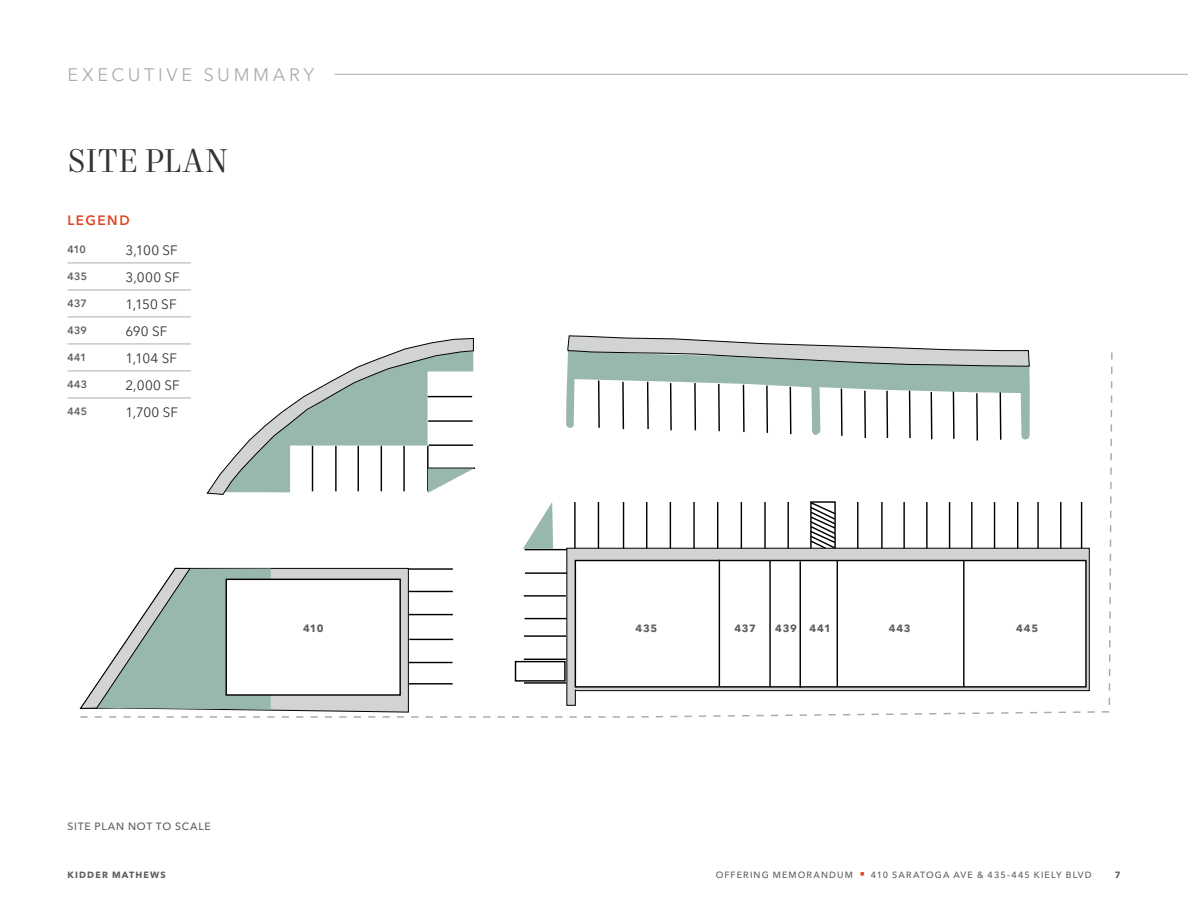
<style>
.page{position:relative;width:1188px;height:918px;background:#fff}
.page>*{position:absolute;margin:0;border:0;box-sizing:border-box;transform-origin:0 0}
.t1{font:33px "Mort Modern 08";color:#323335}
.t2{font:18px "Avenir Next LT Pro";letter-spacing:.2em;color:#afabac}
.t3{font:13.5px "Avenir Next LT Pro";letter-spacing:.01em;color:#323335}
.t4{font:600 13.5px "Avenir Next LT Pro";letter-spacing:.115em;color:#de4726}
.t5{font:700 10.5px "Avenir Next LT Pro";letter-spacing:.075em;color:#5f5d5e}
.t6{font:600 10.5px "Avenir Next LT Pro";letter-spacing:.025em;color:#5f5d5e}
.t7{font:500 10.5px "Avenir Next LT Pro";letter-spacing:.075em;color:#5f5d5e}
.t8{font:500 9px "Avenir Next LT Pro";letter-spacing:.13em;color:#5f5d5e}
.t9{font:700 9px "Avenir Next LT Pro";letter-spacing:.13em;color:#5f5d5e}
.s1{color:#de4726}
</style>
<div class="page">
<svg style="left:398px;top:338px;width:76px;height:13px"></svg>
<svg style="left:567px;top:335px;width:462px;height:16px"></svg>
<svg style="left:75px;top:351px;width:1038px;height:367px"></svg>
<svg style="left:79px;top:568px;width:192px;height:141px"></svg>
<hr style="left:963px;top:561px;width:2px;height:126px;background:#000">
<hr style="left:800px;top:561px;width:1px;height:127px;background:#000">
<hr style="left:769px;top:561px;width:2px;height:126px;background:#000">
<hr style="left:719px;top:560px;width:1px;height:126px;background:#000">
<hr style="left:837px;top:561px;width:1px;height:126px;background:#000">
<hr style="left:68px;top:263px;width:58px;height:1px;background:#afabac">
<hr style="left:126px;top:263px;width:65px;height:1px;background:#afabac">
<hr style="left:68px;top:290px;width:58px;height:1px;background:#afabac">
<hr style="left:126px;top:290px;width:65px;height:1px;background:#afabac">
<hr style="left:68px;top:317px;width:58px;height:1px;background:#afabac">
<hr style="left:126px;top:317px;width:65px;height:1px;background:#afabac">
<hr style="left:68px;top:344px;width:58px;height:1px;background:#afabac">
<hr style="left:126px;top:344px;width:65px;height:1px;background:#afabac">
<hr style="left:68px;top:371px;width:58px;height:1px;background:#afabac">
<hr style="left:126px;top:371px;width:65px;height:1px;background:#afabac">
<hr style="left:68px;top:398px;width:58px;height:1px;background:#afabac">
<hr style="left:126px;top:398px;width:65px;height:1px;background:#afabac">
<hr style="left:334px;top:74px;width:854px;height:1px;background:#afabac">
<h2 class="t2" style="left:68px;top:64px;width:248px">EXECUTIVE SUMMARY</h2>
<h1 class="t1" style="left:68px;top:141px;width:162px">SITE PLAN</h1>
<h3 class="t4" style="left:68px;top:212px;width:64px">LEGEND</h3>
<p class="t6" style="left:68px;top:243px;width:20px">410</p>
<h3 class="t3" style="left:126px;top:242px;width:54px">3,100 SF</h3>
<p class="t6" style="left:68px;top:270px;width:21px">435</p>
<h3 class="t3" style="left:126px;top:269px;width:56px">3,000 SF</h3>
<p class="t6" style="left:68px;top:297px;width:21px">437</p>
<h3 class="t3" style="left:126px;top:296px;width:53px">1,150 SF</h3>
<p class="t6" style="left:68px;top:324px;width:21px">439</p>
<h3 class="t3" style="left:126px;top:323px;width:43px">690 SF</h3>
<p class="t6" style="left:68px;top:351px;width:21px">441</p>
<h3 class="t3" style="left:126px;top:350px;width:53px">1,104 SF</h3>
<p class="t6" style="left:68px;top:378px;width:21px">443</p>
<h3 class="t3" style="left:126px;top:377px;width:56px">2,000 SF</h3>
<p class="t6" style="left:68px;top:405px;width:21px">445</p>
<h3 class="t3" style="left:126px;top:404px;width:54px">1,700 SF</h3>
<p class="t7" style="left:68px;top:820px;width:145px">SITE PLAN NOT TO SCALE</p>
<p class="t5" style="left:303px;top:622px;width:22px">410</p>
<p class="t5" style="left:636px;top:622px;width:23px">435</p>
<p class="t5" style="left:734px;top:622px;width:23px">437</p>
<p class="t5" style="left:775px;top:622px;width:57px">439 441</p>
<p class="t5" style="left:889px;top:622px;width:24px">443</p>
<p class="t5" style="left:1016px;top:622px;width:23px">445</p>
<p class="t9" style="left:68px;top:869px;width:100px">KIDDER MATHEWS</p>
<p class="t8" style="left:716px;top:869px;width:378px">OFFERING MEMORANDUM <span class="s1">■</span> 410 SARATOGA AVE &amp; 435-445 KIELY BLVD</p>
<p class="t9" style="left:1115px;top:869px;width:7px">7</p>
</div>
